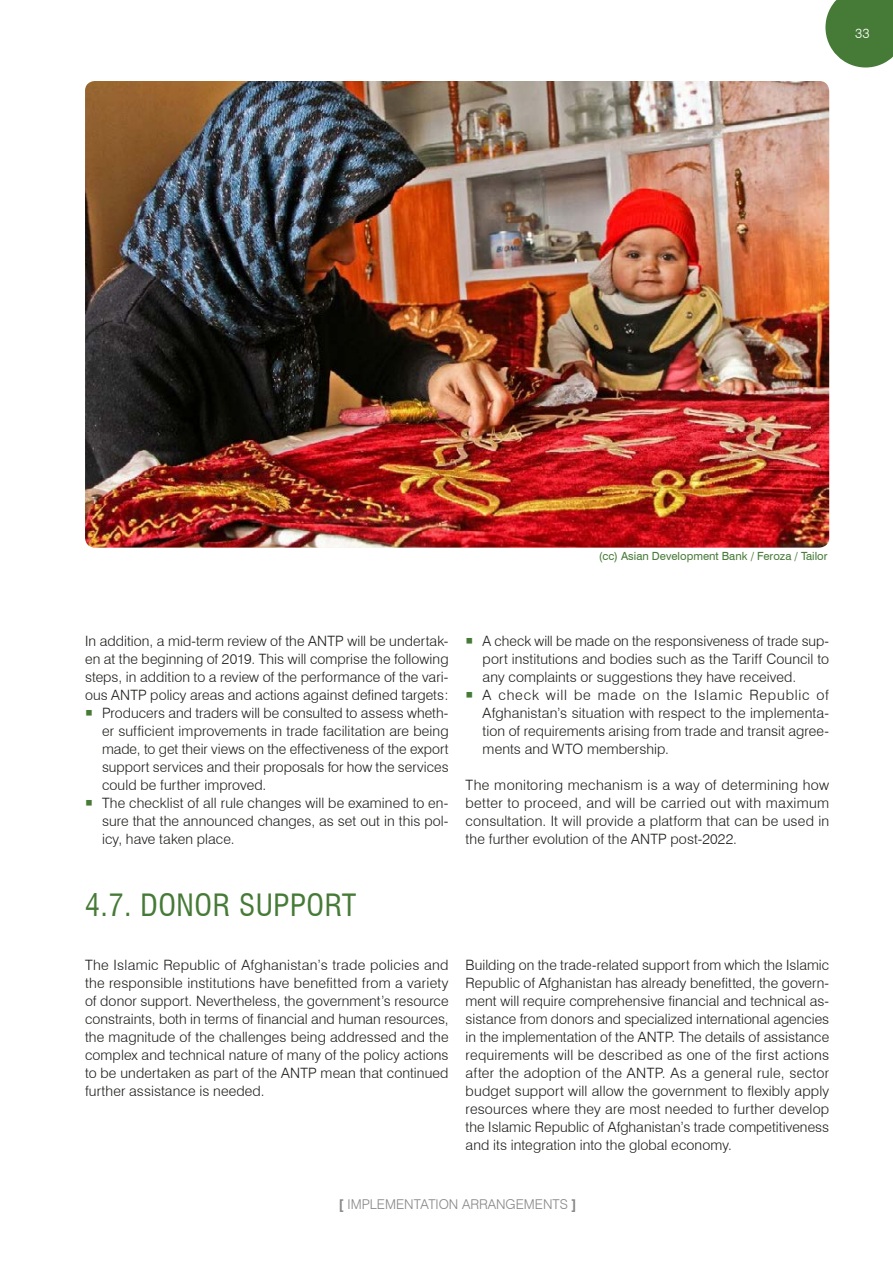
<style>
.page{position:relative;width:893px;height:1263px;background:#fff}
.page>*{position:absolute;margin:0;border:0;box-sizing:border-box;transform-origin:0 0}
.t1{font:condensed 30px "Swiss 721 BT";letter-spacing:.02em;color:#467a37}
.sangrado_2Col{font:300 14.25px/18px "Swiss 721 BT";letter-spacing:.005em;color:#1d1d1b;text-align:justify}
.t2{font:300 13.5px "Swiss 721 BT";color:#878787}
.t3{font:300 13.5px "Swiss 721 BT";color:#fff}
.pie_foto{font:11.25px "Swiss 721 BT";color:#467a37}
.s1{font-weight:700}
</style>
<div class="page">
<svg style="left:825px;top:0;width:68px;height:68px"></svg>
<img style="left:85px;top:81px;width:744px;height:467px">
<p class="t3" style="left:855px;top:25px;width:16px">33</p>
<p class="pie_foto" style="left:599px;top:550px;width:230px">(cc) Asian Development Bank / Feroza / Tailor</p>
<p class="sangrado_2Col" style="left:85px;top:632px;width:365px">In addition, a mid-term review of the ANTP will be undertak&shy;en at the beginning of 2019. This will comprise the following steps, in addition to a review of the performance of the vari&shy;ous ANTP policy areas and actions against defined targets:</p>
<p class="sangrado_2Col" style="left:102px;top:704px;width:348px">Producers and traders will be consulted to assess wheth&shy;er sufficient improvements in trade facilitation are being made, to get their views on the effectiveness of the export support services and their proposals for how the services could be further improved.</p>
<p class="sangrado_2Col" style="left:102px;top:794px;width:348px">The checklist of all rule changes will be examined to en&shy;sure that the announced changes, as set out in this pol&shy;icy, have taken place.</p>
<p class="sangrado_2Col" style="left:483px;top:632px;width:348px">A check will be made on the responsiveness of trade sup&shy;port institutions and bodies such as the Tariff Council to any complaints or suggestions they have received.</p>
<p class="sangrado_2Col" style="left:483px;top:686px;width:348px">A check will be made on the Islamic Republic of Afghanistan’s situation with respect to the implementa&shy;tion of requirements arising from trade and transit agree&shy;ments and WTO membership.</p>
<p class="sangrado_2Col" style="left:466px;top:776px;width:365px">The monitoring mechanism is a way of determining how better to proceed, and will be carried out with maximum consultation. It will provide a platform that can be used in the further evolution of the ANTP post-2022.</p>
<p class="t1" style="left:85px;top:887px;width:273px">4.7. DONOR SUPPORT</p>
<p class="sangrado_2Col" style="left:85px;top:956px;width:365px">The Islamic Republic of Afghanistan’s trade policies and the responsible institutions have benefitted from a variety of donor support. Nevertheless, the government’s resource constraints, both in terms of financial and human resources, the magnitude of the challenges being addressed and the complex and technical nature of many of the policy actions to be undertaken as part of the ANTP mean that continued further assistance is needed.</p>
<p class="sangrado_2Col" style="left:466px;top:956px;width:365px">Building on the trade-related support from which the Islamic Republic of Afghanistan has already benefitted, the govern&shy;ment will require comprehensive financial and technical as&shy;sistance from donors and specialized international agencies in the implementation of the ANTP. The details of assistance requirements will be described as one of the first actions after the adoption of the ANTP. As a general rule, sector budget support will allow the government to flexibly apply resources where they are most needed to further develop the Islamic Republic of Afghanistan’s trade competitiveness and its integration into the global economy.</p>
<p class="t2" style="left:339px;top:1196px;width:240px"><span class="s1">[</span> IMPLEMENTATION ARRANGEMENTS <span class="s1">]</span></p>
</div>
